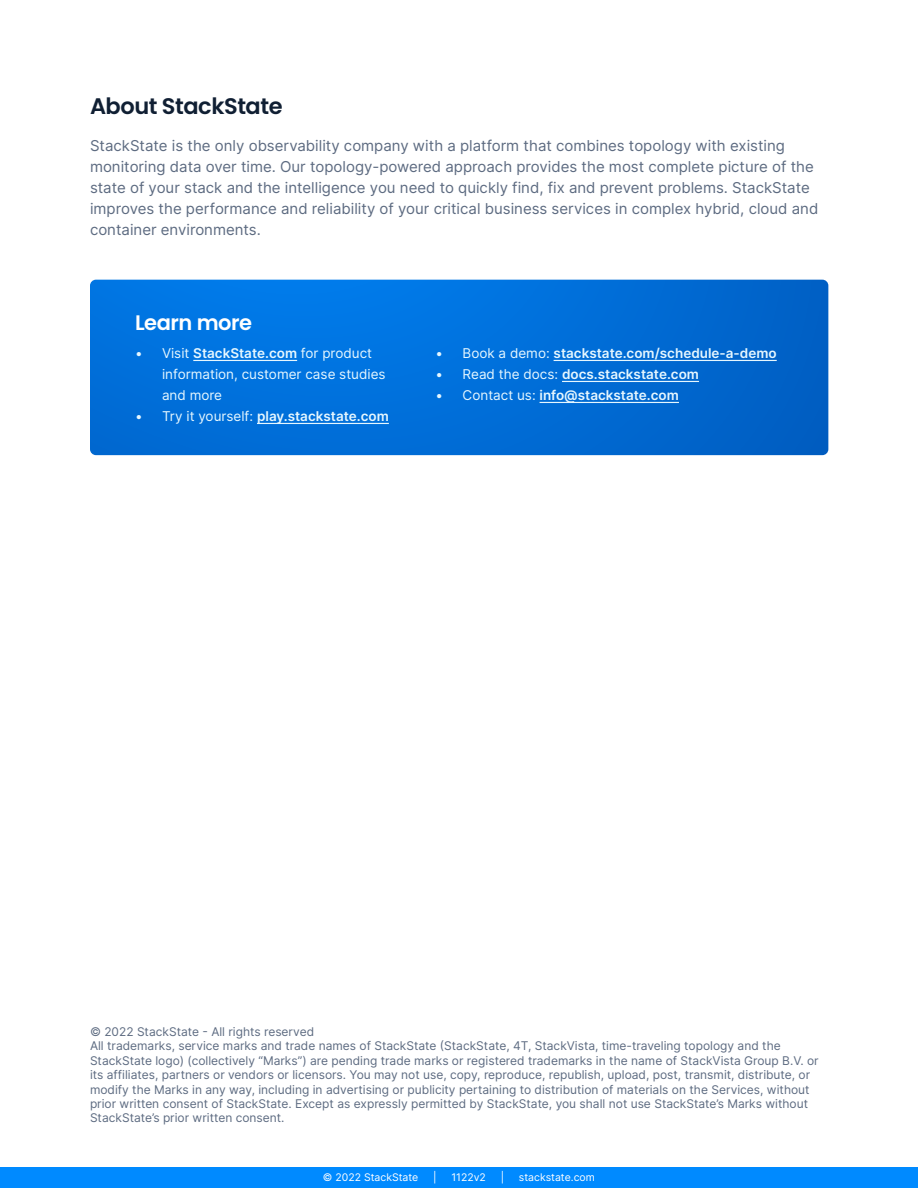
<style>
.page{position:relative;width:918px;height:1188px;background:#fff}
.page>*{position:absolute;margin:0;border:0;box-sizing:border-box;transform-origin:0 0}
.t1{font:600 22.5px "Poppins";letter-spacing:-.02em;color:#101f33}
.t2{font:600 21px "Poppins";letter-spacing:-.02em;color:#fff}
.t3{font:15px/21px "Inter";color:#5d6b81}
.t4{font:600 13.5px "Inter";color:#e6f7ff}
.t5{font:13.5px/21px "Inter";color:#e6f7ff}
.t6{font:12px/14.4px "Inter";color:#5d6b81}
.t7{font:10.5px "Inter";color:#fff}
.s1{font-weight:600}
.s2{font-weight:400}
</style>
<div class="page">
<div style="left:0;top:1167px;width:918px;height:21px;background:#008aff"></div>
<svg style="left:90px;top:280px;width:738px;height:175px;background:#006dd7"></svg>
<hr style="left:193px;top:360px;width:104px;height:1px;background:#e6f7ff">
<hr style="left:257px;top:423px;width:132px;height:1px;background:#e6f7ff">
<hr style="left:554px;top:360px;width:223px;height:1px;background:#e6f7ff">
<hr style="left:562px;top:381px;width:137px;height:1px;background:#e6f7ff">
<hr style="left:540px;top:402px;width:139px;height:1px;background:#e6f7ff">
<h1 class="t1" style="left:90px;top:93px;width:194px">About StackState</h1>
<p class="t3" style="left:90px;top:134px;width:730px">StackState is the only observability company with a platform that combines topology with existing monitoring data over time. Our topology-powered approach provides the most complete picture of the state of your stack and the intelligence you need to quickly find, fix and prevent problems. StackState improves the performance and reliability of your critical business services in complex hybrid, cloud and container environments.</p>
<h2 class="t2" style="left:135px;top:311px;width:119px">Learn more</h2>
<p class="t5" style="left:162px;top:343px;width:225px;text-indent:-27px">• Visit <span class="s1">StackState.com</span> for product information, customer case studies and more</p>
<p class="t4" style="left:135px;top:406px;width:255px"><span class="s2">• Try it yourself:</span> play.stackstate.com</p>
<p class="t4" style="left:436px;top:343px;width:343px"><span class="s2">• Book a demo:</span> stackstate.com/schedule-a-demo</p>
<p class="t4" style="left:436px;top:364px;width:265px"><span class="s2">• Read the docs:</span> docs.stackstate.com</p>
<p class="t4" style="left:436px;top:385px;width:245px"><span class="s2">• Contact us:</span> info@stackstate.com</p>
<p class="t6" style="left:90px;top:1024px;width:730px">© 2022 StackState - All rights reserved<br>All trademarks, service marks and trade names of StackState (StackState, 4T, StackVista, time-traveling topology and the StackState logo) (collectively “Marks”) are pending trade marks or registered trademarks in the name of StackVista Group B.V. or its affiliates, partners or vendors or licensors. You may not use, copy, reproduce, republish, upload, post, transmit, distribute, or modify the Marks in any way, including in advertising or publicity pertaining to distribution of materials on the Services, without prior written consent of StackState. Except as expressly permitted by StackState, you shall not use StackState’s Marks without StackState’s prior written consent.</p>
<p class="t7" style="left:323px;top:1170px;width:97px">© 2022 StackState</p>
<p class="t7" style="left:433px;top:1170px;width:5px">|</p>
<p class="t7" style="left:451px;top:1170px;width:36px">1122v2</p>
<p class="t7" style="left:501px;top:1170px;width:5px">|</p>
<p class="t7" style="left:519px;top:1170px;width:78px">stackstate.com</p>
</div>
